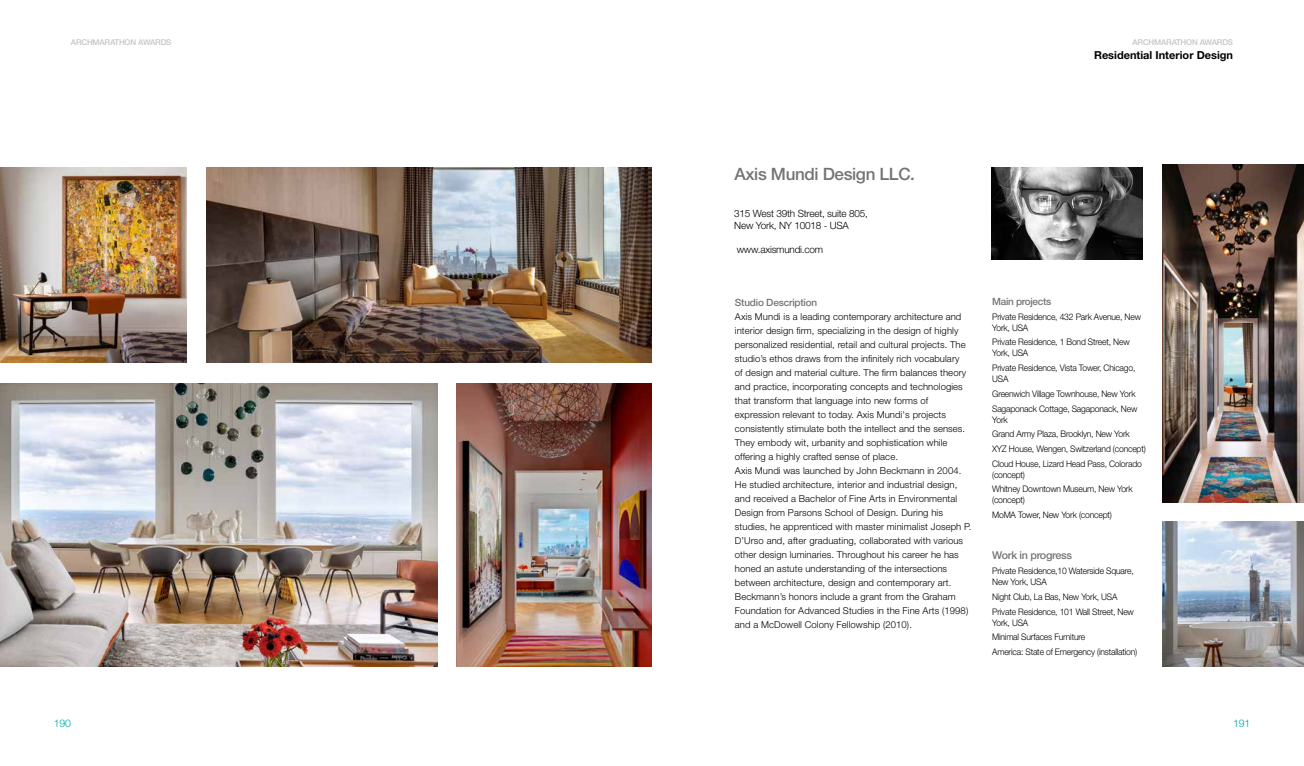
<style>
.page{position:relative;width:1304px;height:766px;background:#fff}
.page>*{position:absolute;margin:0;border:0;box-sizing:border-box;transform-origin:0 0}
.t1{font:500 17px "Helvetica Neue LT Pro";letter-spacing:-.02em;color:#757378}
.t2{font:700 11px "Helvetica Neue LT Pro";color:#000}
.t3{font:500 10.8px "Helvetica Neue LT Pro";letter-spacing:-.03em;color:#757378}
.t4{font:300 10.5px "Helvetica Neue LT Pro";letter-spacing:-.02em;color:#00a8a8}
.t5{font:300 10px/12px "Helvetica Neue LT Pro";letter-spacing:-.02em;color:#000}
.t6{font:500 10px "Helvetica Neue LT Pro";letter-spacing:-.02em;color:#757378}
.t7{font:300 9.5px/14px "Helvetica Neue LT Pro";letter-spacing:.01em;color:#000}
.t8{font:300 9px/14.7px "Helvetica Neue LT Pro";letter-spacing:-.02em;color:#000;scale:.95 1}
.t9{font:500 8px "Helvetica Neue LT Pro";letter-spacing:-.025em;color:#c3c5c8}
</style>
<div class="page">
<img style="left:206px;top:167px;width:446px;height:195px">
<img style="left:1163px;top:521px;width:141px;height:145px">
<img style="left:0;top:167px;width:187px;height:195px">
<img style="left:1163px;top:164px;width:141px;height:338px">
<img style="left:457px;top:383px;width:195px;height:283px">
<img style="left:0;top:383px;width:437px;height:283px">
<img style="left:991px;top:167px;width:151px;height:92px">
<p class="t9" style="left:71px;top:37px;width:102px">ARCHMARATHON AWARDS</p>
<p class="t9" style="left:1132px;top:37px;width:102px">ARCHMARATHON AWARDS</p>
<p class="t2" style="left:1094px;top:48px;width:141px">Residential Interior Design</p>
<h1 class="t1" style="left:734px;top:163px;width:182px">Axis Mundi Design LLC.</h1>
<p class="t5" style="left:734px;top:207px;width:135px">315 West 39th Street, suite 805,<br>New York, NY 10018 - USA</p>
<p class="t5" style="left:737px;top:243px;width:88px">www.axismundi.com</p>
<p class="t6" style="left:735px;top:296px;width:84px">Studio Description</p>
<p class="t7" style="left:735px;top:309px;width:238px">Axis Mundi is a leading contemporary architecture and interior design firm, specializing in the design of highly personalized residential, retail and cultural projects. The studio’s ethos draws from the infinitely rich vocabulary<br>of design and material culture. The firm balances theory and practice, incorporating concepts and technologies that transform that language into new forms of expression relevant to today. Axis Mundi's projects consistently stimulate both the intellect and the senses.<br>They embody wit, urbanity and sophistication while offering a highly crafted sense of place.<br>Axis Mundi was launched by John Beckmann in 2004.<br>He studied architecture, interior and industrial design, and received a Bachelor of Fine Arts in Environmental Design from Parsons School of Design. During his studies, he apprenticed with master minimalist Joseph P.<br>D’Urso and, after graduating, collaborated with various other design luminaries. Throughout his career he has honed an astute understanding of the intersections between architecture, design and contemporary art.<br>Beckmann’s honors include a grant from the Graham Foundation for Advanced Studies in the Fine Arts (1998) and a McDowell Colony Fellowship (2010).</p>
<p class="t6" style="left:992px;top:295px;width:61px">Main projects</p>
<p class="t8" style="left:992px;top:311px;width:158px;line-height:11px">Private Residence, 432 Park Avenue, New<br>York, USA</p>
<p class="t8" style="left:992px;top:336px;width:146px;line-height:11px">Private Residence, 1 Bond Street, New<br>York, USA</p>
<p class="t8" style="left:992px;top:362px;width:152px;line-height:11px">Private Residence, Vista Tower, Chicago,<br>USA</p>
<p class="t8" style="left:992px;top:386px;width:154px">Greenwich Village Townhouse, New York<br>Sagaponack Cottage, Sagaponack, New</p>
<p class="t8" style="left:992px;top:411px;width:163px">York<br>Grand Army Plaza, Brooklyn, New York<br>XYZ House, Wengen, Switzerland (concept)<br>Cloud House, Lizard Head Pass, Colorado</p>
<p class="t8" style="left:992px;top:467px;width:149px">(concept)<br>Whitney Downtown Museum, New York</p>
<p class="t8" style="left:992px;top:492px;width:128px">(concept)<br>MoMA Tower, New York (concept)</p>
<p class="t3" style="left:992px;top:549px;width:81px">Work in progress</p>
<p class="t8" style="left:992px;top:565px;width:151px;line-height:11px">Private Residence,10 Waterside Square,<br>New York, USA</p>
<p class="t8" style="left:992px;top:589px;width:151px">Night Club, La Bas, New York, USA<br>Private Residence, 101 Wall Street, New</p>
<p class="t8" style="left:992px;top:614px;width:154px">York, USA<br>Minimal Surfaces Furniture<br>America: State of Emergency (installation)</p>
<p class="t4" style="left:54px;top:716px;width:19px">190</p>
<p class="t4" style="left:1233px;top:716px;width:19px">191</p>
</div>
